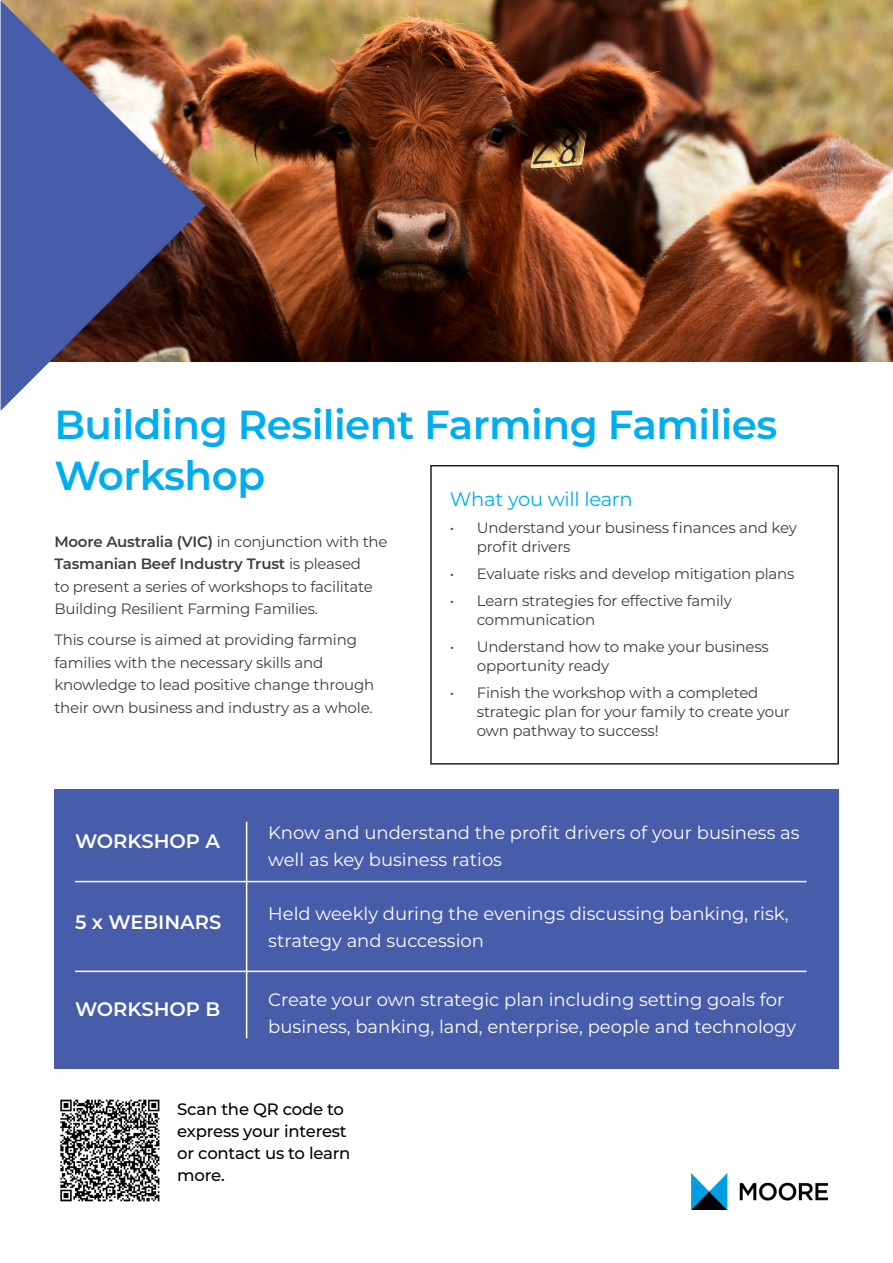
<style>
.page{position:relative;width:893px;height:1263px;background:#fff}
.page>*{position:absolute;margin:0;border:0;box-sizing:border-box;transform-origin:0 0}
.Moore_Subhead_CAPS{font:600 40.5px/51px "Montserrat";letter-spacing:-.015em;color:#00aeef}
.t1{font:600 19.5px "Montserrat";color:#fff}
.Moore_Body_text{font:19.5px "Montserrat";letter-spacing:-.015em;color:#00aeef}
.t2{font:18px/27px "Montserrat";color:#fff}
.Moore_Body_text-2{font:500 16.5px "Montserrat";letter-spacing:-.015em;color:#040503}
.Moore_Body_text-3{font:15px/22.5px "Montserrat";letter-spacing:-.015em;color:#3e3e3f}
.s1{font-weight:600}
</style>
<div class="page">
<img style="left:206px;top:0;width:687px;height:361px">
<svg style="left:1px;top:0;width:205px;height:411px;fill:#475da9"></svg>
<div style="left:54px;top:789px;width:785px;height:279px;background:#485daa"></div>
<hr style="left:246px;top:822px;width:1px;height:216px;background:#fff">
<div style="left:430px;top:465px;width:409px;height:299px;border:2px solid #231f20"></div>
<hr style="left:75px;top:881px;width:731px;height:1px;background:#fff">
<hr style="left:75px;top:971px;width:731px;height:1px;background:#fff">
<img style="left:691px;top:1173px;width:136px;height:37px">
<img style="left:60px;top:1099px;width:100px;height:103px">
<p class="Moore_Subhead_CAPS" style="left:54px;top:397px;width:724px">Building Resilient Farming Families<br>Workshop</p>
<p class="Moore_Body_text" style="left:450px;top:485px;width:184px">What you will learn</p>
<p class="Moore_Body_text-3" style="left:477px;top:518px;width:322px;line-height:18.8px;text-indent:-27px">• Understand your business finances and key profit drivers</p>
<p class="Moore_Body_text-3" style="left:450px;top:562px;width:346px">• Evaluate risks and develop mitigation plans</p>
<p class="Moore_Body_text-3" style="left:477px;top:591px;width:256px;line-height:18.8px;text-indent:-27px">• Learn strategies for effective family communication</p>
<p class="Moore_Body_text-3" style="left:477px;top:637px;width:293px;line-height:18.8px;text-indent:-27px">• Understand how to make your business opportunity ready</p>
<p class="Moore_Body_text-3" style="left:477px;top:683px;width:315px;line-height:18.8px;text-indent:-27px">• Finish the workshop with a completed strategic plan for your family to create your own pathway to success!</p>
<p class="Moore_Body_text-3" style="left:54px;top:530px;width:335px"><span class="s1">Moore Australia (VIC)</span> in conjunction with the <span class="s1">Tasmanian Beef Industry Trust</span> is pleased<br>to present a series of workshops to facilitate Building Resilient Farming Families.</p>
<p class="Moore_Body_text-3" style="left:54px;top:628px;width:321px">This course is aimed at providing farming families with the necessary skills and knowledge to lead positive change through their own business and industry as a whole.</p>
<p class="t1" style="left:75px;top:827px;width:147px">WORKSHOP A</p>
<p class="t1" style="left:75px;top:908px;width:148px">5 x WEBINARS</p>
<p class="t1" style="left:75px;top:995px;width:147px">WORKSHOP B</p>
<p class="t2" style="left:268px;top:819px;width:533px">Know and understand the profit drivers of your business as well as key business ratios</p>
<p class="t2" style="left:268px;top:900px;width:522px">Held weekly during the evenings discussing banking, risk, strategy and succession</p>
<p class="t2" style="left:268px;top:986px;width:529px">Create your own strategic plan including setting goals for business, banking, land, enterprise, people and technology</p>
<p class="Moore_Body_text-2" style="left:177px;top:1097px;width:168px">Scan the QR code to</p>
<p class="Moore_Body_text-2" style="left:177px;top:1119px;width:171px">express your interest</p>
<p class="Moore_Body_text-2" style="left:177px;top:1141px;width:175px">or contact us to learn</p>
<p class="Moore_Body_text-2" style="left:177px;top:1163px;width:49px">more.</p>
</div>
